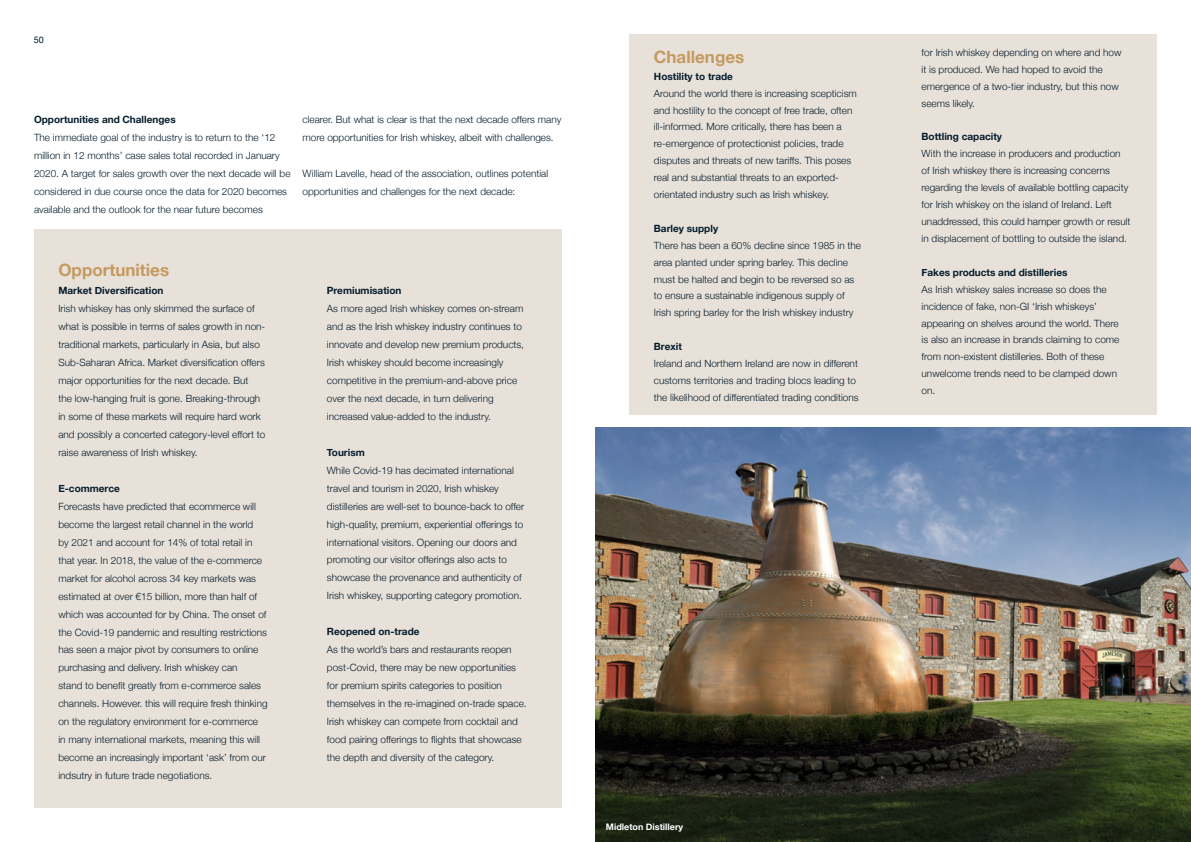
<style>
.page{position:relative;width:1191px;height:842px;background:#fff}
.page>*{position:absolute;margin:0;border:0;box-sizing:border-box;transform-origin:0 0}
.t1{font:700 17px "Helvetica Neue";color:#c49a60}
.t2{font:300 10px/17.9px "Helvetica Neue";color:#051c2c}
.t3{font:700 10px "Helvetica Neue";color:#051c2c}
.t4{font:700 9px "Helvetica Neue";color:#fff}
.t5{font:9px "Helvetica Neue";color:#051c2c}
</style>
<div class="page">
<div style="left:629px;top:34px;width:528px;height:381px;background:#e8e1d9"></div>
<img style="left:595px;top:427px;width:596px;height:415px">
<div style="left:34px;top:230px;width:527px;height:578px;background:#e8e1d9"></div>
<p class="t5" style="left:34px;top:34px;width:12px">50</p>
<p class="t3" style="left:34px;top:113px;width:143px">Opportunities and Challenges</p>
<p class="t2" style="left:34px;top:128px;width:258px">The immediate goal of the industry is to return to the ‘12 million in 12 months’ case sales total recorded in January 2020. A target for sales growth over the next decade will be considered in due course once the data for 2020 becomes available and the outlook for the near future becomes</p>
<p class="t2" style="left:302px;top:110px;width:260px">clearer. But what is clear is that the next decade offers many more opportunities for Irish whiskey, albeit with challenges.</p>
<p class="t2" style="left:302px;top:164px;width:247px">William Lavelle, head of the association, outlines potential opportunities and challenges for the next decade:</p>
<p class="t1" style="left:58px;top:260px;width:112px">Opportunities</p>
<p class="t3" style="left:58px;top:285px;width:106px">Market Diversification</p>
<p class="t2" style="left:58px;top:300px;width:208px">Irish whiskey has only skimmed the surface of what is possible in terms of sales growth in non&shy;traditional markets, particularly in Asia, but also Sub-Saharan Africa. Market diversification offers major opportunities for the next decade. But<br>the low-hanging fruit is gone. Breaking-through in some of these markets will require hard work and possibly a concerted category-level effort to raise awareness of Irish whiskey.</p>
<p class="t3" style="left:58px;top:482px;width:63px">E-commerce</p>
<p class="t2" style="left:58px;top:497px;width:211px">Forecasts have predicted that ecommerce will become the largest retail channel in the world<br>by 2021 and account for 14% of total retail in that year. In 2018, the value of the e-commerce market for alcohol across 34 key markets was estimated at over €15 billion, more than half of which was accounted for by China. The onset of the Covid-19 pandemic and resulting restrictions has seen a major pivot by consumers to online purchasing and delivery. Irish whiskey can<br>stand to benefit greatly from e-commerce sales channels. However. this will require fresh thinking on the regulatory environment for e-commerce in many international markets, meaning this will become an increasingly important ‘ask’ from our indsutry in future trade negotiations.</p>
<p class="t3" style="left:327px;top:284px;width:76px">Premiumisation</p>
<p class="t2" style="left:327px;top:299px;width:199px">As more aged Irish whiskey comes on-stream and as the Irish whiskey industry continues to innovate and develop new premium products, Irish whiskey should become increasingly competitive in the premium-and-above price over the next decade, in turn delivering increased value-added to the industry.</p>
<p class="t3" style="left:327px;top:446px;width:39px">Tourism</p>
<p class="t2" style="left:327px;top:461px;width:199px">While Covid-19 has decimated international travel and tourism in 2020, Irish whiskey distilleries are well-set to bounce-back to offer high-quality, premium, experiential offerings to international visitors. Opening our doors and promoting our visitor offerings also acts to showcase the provenance and authenticity of Irish whiskey, supporting category promotion.</p>
<p class="t3" style="left:327px;top:625px;width:94px">Reopened on-trade</p>
<p class="t2" style="left:327px;top:640px;width:201px">As the world’s bars and restaurants reopen post-Covid, there may be new opportunities for premium spirits categories to position themselves in the re-imagined on-trade space.<br>Irish whiskey can compete from cocktail and food pairing offerings to flights that showcase the depth and diversity of the category.</p>
<p class="t1" style="left:654px;top:46px;width:92px">Challenges</p>
<p class="t3" style="left:654px;top:70px;width:81px">Hostility to trade</p>
<p class="t2" style="left:654px;top:84px;width:204px;line-height:16.9px">Around the world there is increasing scepticism and hostility to the concept of free trade, often ill-informed. More critically, there has been a re-emergence of protectionist policies, trade disputes and threats of new tariffs. This poses real and substantial threats to an exported&shy;orientated industry such as Irish whiskey.</p>
<p class="t3" style="left:654px;top:222px;width:66px">Barley supply</p>
<p class="t2" style="left:654px;top:237px;width:209px;line-height:16.9px">There has been a 60% decline since 1985 in the area planted under spring barley. This decline must be halted and begin to be reversed so as to ensure a sustainable indigenous supply of Irish spring barley for the Irish whiskey industry</p>
<p class="t3" style="left:654px;top:340px;width:29px">Brexit</p>
<p class="t2" style="left:654px;top:355px;width:206px;line-height:16.9px">Ireland and Northern Ireland are now in different customs territories and trading blocs leading to the likelihood of differentiated trading conditions</p>
<p class="t4" style="left:606px;top:821px;width:79px">Midleton Distillery</p>
<p class="t2" style="left:921px;top:44px;width:201px;line-height:16.9px">for Irish whiskey depending on where and how it is produced. We had hoped to avoid the emergence of a two-tier industry, but this now seems likely.</p>
<p class="t3" style="left:921px;top:131px;width:82px">Bottling capacity</p>
<p class="t2" style="left:921px;top:145px;width:210px;line-height:16.9px">With the increase in producers and production of Irish whiskey there is increasing concerns regarding the levels of available bottling capacity for Irish whiskey on the island of Ireland. Left unaddressed, this could hamper growth or result in displacement of bottling to outside the island.</p>
<p class="t3" style="left:921px;top:266px;width:147px">Fakes products and distilleries</p>
<p class="t2" style="left:921px;top:281px;width:199px;line-height:16.9px">As Irish whiskey sales increase so does the incidence of fake, non-GI ‘Irish whiskeys’ appearing on shelves around the world. There is also an increase in brands claiming to come from non-existent distilleries. Both of these unwelcome trends need to be clamped down on.</p>
</div>
